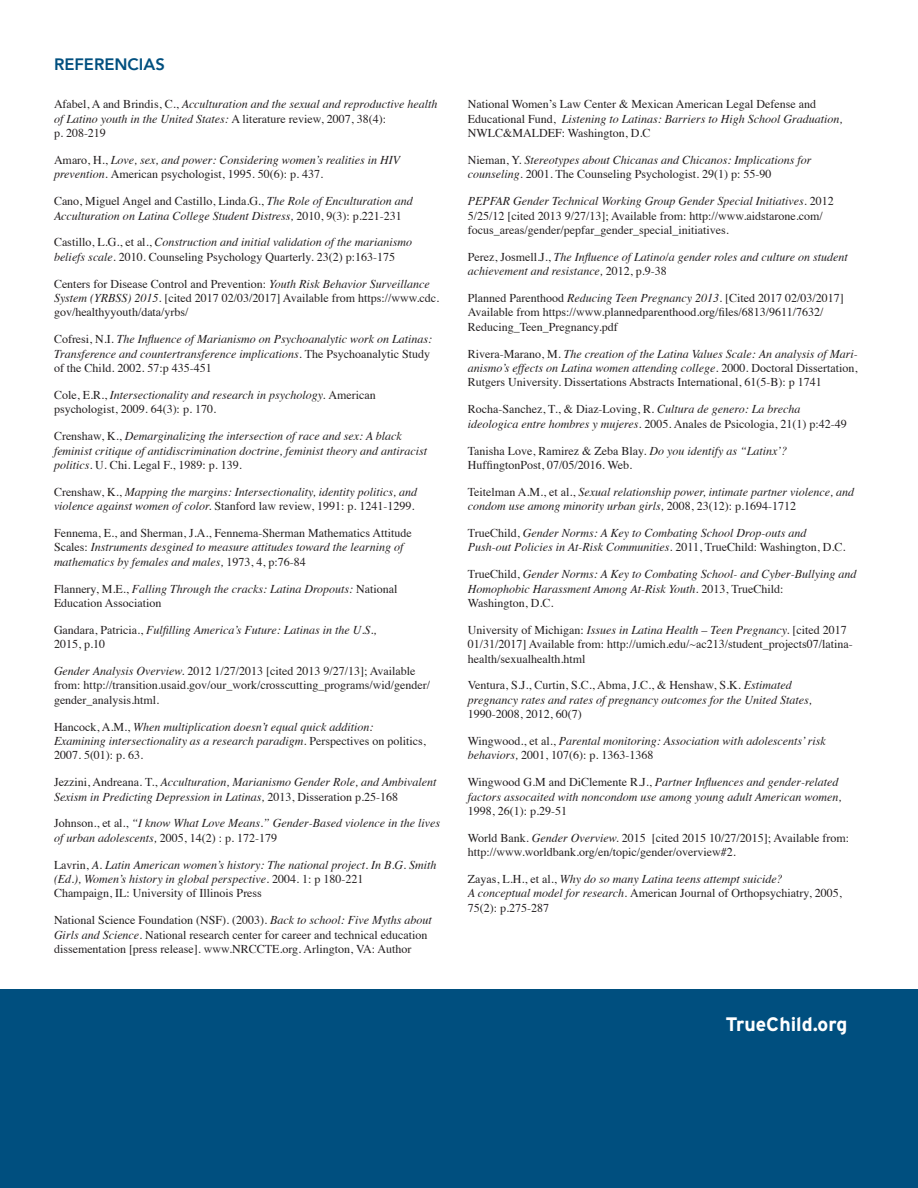
<style>
.page{position:relative;width:918px;height:1188px;background:#fff}
.page>*{position:absolute;margin:0;border:0;box-sizing:border-box;transform-origin:0 0}
.t1{font:700 19.5px "Interstate";color:#fff}
.t2{font:800 16.5px "Avenir";color:#004f7f}
.t3{font:italic 12px/14.4px "Times";color:#231f20}
.t4{font:12px/14.4px "Times";color:#231f20}
.s1{font-style:normal}
.s2{font-style:italic}
</style>
<div class="page">
<div style="left:0;top:989px;width:918px;height:199px;background:#004f7f"></div>
<p class="t2" style="left:54px;top:52px;width:112px">REFERENCIAS</p>
<p class="t3" style="left:54px;top:96px;width:385px"><span class="s1">Afabel, A and Brindis, C.,</span> Acculturation and the sexual and reproductive health of Latino youth in the United States: <span class="s1">A literature review, 2007, 38(4):<br>p. 208-219</span></p>
<p class="t3" style="left:54px;top:152px;width:348px"><span class="s1">Amaro, H.,</span> Love, sex, and power: Considering women’s realities in HIV prevention. <span class="s1">American psychologist, 1995. 50(6): p. 437.</span></p>
<p class="t3" style="left:54px;top:193px;width:360px"><span class="s1">Cano, Miguel Angel and Castillo, Linda.G.,</span> The Role of Enculturation and<br>Acculturation on Latina College Student Distress, <span class="s1">2010, 9(3): p.221-231</span></p>
<p class="t4" style="left:54px;top:234px;width:360px">Castillo, L.G., et al., <span class="s2">Construction and initial validation of the marianismo beliefs scale.</span> 2010. Counseling Psychology Quarterly. 23(2) p:163-175</p>
<p class="t4" style="left:54px;top:275px;width:387px">Centers for Disease Control and Prevention: <span class="s2">Youth Risk Behavior Surveillance<br>System (YRBSS) 2015.</span> [cited 2017 02/03/2017] Available from https://www.cdc. gov/healthyyouth/data/yrbs/</p>
<p class="t3" style="left:54px;top:331px;width:380px"><span class="s1">Cofresi, N.I.</span> The Influence of Marianismo on Psychoanalytic work on Latinas:<br>Transference and countertransference implications. <span class="s1">The Psychoanalytic Study of the Child. 2002. 57:p 435-451</span></p>
<p class="t4" style="left:54px;top:387px;width:323px">Cole, E.R., <span class="s2">Intersectionality and research in psychology.</span> American psychologist, 2009. 64(3): p. 170.</p>
<p class="t3" style="left:54px;top:428px;width:375px"><span class="s1">Crenshaw, K.,</span> Demarginalizing the intersection of race and sex: A black feminist critique of antidiscrimination doctrine, feminist theory and antiracist politics. <span class="s1">U. Chi. Legal F., 1989: p. 139.</span></p>
<p class="t3" style="left:54px;top:484px;width:365px"><span class="s1">Crenshaw, K.,</span> Mapping the margins: Intersectionality, identity politics, and violence against women of color. <span class="s1">Stanford law review, 1991: p. 1241-1299.</span></p>
<p class="t3" style="left:54px;top:525px;width:359px"><span class="s1">Fennema, E., and Sherman, J.A., Fennema-Sherman Mathematics Attitude<br>Scales:</span> Instruments desgined to measure attitudes toward the learning of mathematics by females and males, <span class="s1">1973, 4, p:76-84</span></p>
<p class="t4" style="left:54px;top:580px;width:345px">Flannery, M.E., <span class="s2">Falling Through the cracks: Latina Dropouts:</span> National<br>Education Association</p>
<p class="t3" style="left:54px;top:622px;width:324px"><span class="s1">Gandara, Patricia.,</span> Fulfilling America’s Future: Latinas in the U.S.,<br><span class="s1">2015, p.10</span></p>
<p class="t4" style="left:54px;top:663px;width:378px"><span class="s2">Gender Analysis Overview.</span> 2012 1/27/2013 [cited 2013 9/27/13]; Available from: http://transition.usaid.gov/our_work/crosscutting_programs/wid/gender/ gender_analysis.html.</p>
<p class="t3" style="left:54px;top:719px;width:373px"><span class="s1">Hancock, A.M.,</span> When multiplication doesn’t equal quick addition:<br>Examining intersectionality as a research paradigm. <span class="s1">Perspectives on politics,<br>2007. 5(01): p. 63.</span></p>
<p class="t3" style="left:54px;top:774px;width:384px"><span class="s1">Jezzini, Andreana. T.,</span> Acculturation, Marianismo Gender Role, and Ambivalent<br>Sexism in Predicting Depression in Latinas, <span class="s1">2013, Disseration p.25-168</span></p>
<p class="t3" style="left:54px;top:816px;width:388px"><span class="s1">Johnson., et al.,</span> “I know What Love Means.” Gender-Based violence in the lives of urban adolescents, <span class="s1">2005, 14(2) : p. 172-179</span></p>
<p class="t3" style="left:54px;top:857px;width:384px"><span class="s1">Lavrin,</span> A. Latin American women’s history: The national project. In B.G. Smith (Ed.), Women’s history in global perspective. <span class="s1">2004. 1: p 180-221<br>Champaign, IL: University of Illinois Press</span></p>
<p class="t4" style="left:54px;top:912px;width:379px">National Science Foundation (NSF). (2003). <span class="s2">Back to school: Five Myths about<br>Girls and Science.</span> National research center for career and technical education dissementation [press release]. www.NRCCTE.org. Arlington, VA: Author</p>
<p class="t4" style="left:468px;top:96px;width:376px">National Women’s Law Center &amp; Mexican American Legal Defense and<br>Educational Fund, <span class="s2">Listening to Latinas: Barriers to High School Graduation,<br></span>NWLC&amp;MALDEF: Washington, D.C</p>
<p class="t3" style="left:468px;top:152px;width:345px"><span class="s1">Nieman, Y.</span> Stereotypes about Chicanas and Chicanos: Implications for counseling. <span class="s1">2001. The Counseling Psychologist. 29(1) p: 55-90</span></p>
<p class="t4" style="left:468px;top:193px;width:368px"><span class="s2">PEPFAR Gender Technical Working Group Gender Special Initiatives.</span> 2012<br>5/25/12 [cited 2013 9/27/13]; Available from: http://www.aidstarone.com/ focus_areas/gender/pepfar_gender_special_initiatives.</p>
<p class="t3" style="left:468px;top:249px;width:382px"><span class="s1">Perez, Josmell.J.,</span> The Influence of Latino/a gender roles and culture on student achievement and resistance, <span class="s1">2012, p.9-38</span></p>
<p class="t4" style="left:468px;top:290px;width:378px">Planned Parenthood <span class="s2">Reducing Teen Pregnancy 2013.</span> [Cited 2017 02/03/2017]<br>Available from https://www.plannedparenthood.org/files/6813/9611/7632/<br>Reducing_Teen_Pregnancy.pdf</p>
<p class="t4" style="left:468px;top:345px;width:391px;text-align:justify">Rivera-Marano, M. <span class="s2">The creation of the Latina Values Scale: An analysis of Mari&shy;anismo’s effects on Latina women attending college.</span> 2000. Doctoral Dissertation, Rutgers University. Dissertations Abstracts International, 61(5-B): p 1741</p>
<p class="t4" style="left:468px;top:401px;width:380px">Rocha-Sanchez, T., &amp; Diaz-Loving, R. <span class="s2">Cultura de genero: La brecha ideologica entre hombres y mujeres.</span> 2005. Anales de Psicologia, 21(1) p:42-49</p>
<p class="t4" style="left:468px;top:442px;width:321px">Tanisha Love, Ramirez &amp; Zeba Blay. <span class="s2">Do you identify as “Latinx’?<br></span>HuffingtonPost, 07/05/2016. Web.</p>
<p class="t3" style="left:468px;top:484px;width:388px"><span class="s1">Teitelman A.M., et al.,</span> Sexual relationship power, intimate partner violence, and condom use among minority urban girls, <span class="s1">2008, 23(12): p.1694-1712</span></p>
<p class="t3" style="left:468px;top:525px;width:379px"><span class="s1">TrueChild,</span> Gender Norms: A Key to Combating School Drop-outs and<br>Push-out Policies in At-Risk Communities. <span class="s1">2011, TrueChild: Washington, D.C.</span></p>
<p class="t3" style="left:468px;top:566px;width:390px"><span class="s1">TrueChild,</span> Gender Norms: A Key to Combating School- and Cyber-Bullying and<br>Homophobic Harassment Among At-Risk Youth. <span class="s1">2013, TrueChild:<br>Washington, D.C.</span></p>
<p class="t4" style="left:468px;top:622px;width:386px">University of Michigan: <span class="s2">Issues in Latina Health – Teen Pregnancy.</span> [cited 2017<br>01/31/2017] Available from: http://umich.edu/~ac213/student_projects07/latina&shy;health/sexualhealth.html</p>
<p class="t3" style="left:468px;top:677px;width:346px"><span class="s1">Ventura, S.J., Curtin, S.C., Abma, J.C., &amp; Henshaw, S.K.</span> Estimated pregnancy rates and rates of pregnancy outcomes for the United States,<br><span class="s1">1990-2008, 2012, 60(7)</span></p>
<p class="t3" style="left:468px;top:733px;width:360px"><span class="s1">Wingwood., et al.,</span> Parental monitoring: Association with adolescents’ risk behaviors, <span class="s1">2001, 107(6): p. 1363-1368</span></p>
<p class="t3" style="left:468px;top:774px;width:375px"><span class="s1">Wingwood G.M and DiClemente R.J.,</span> Partner Influences and gender-related factors assocaited with noncondom use among young adult American women,<br><span class="s1">1998, 26(1): p.29-51</span></p>
<p class="t4" style="left:468px;top:830px;width:383px">World Bank. <span class="s2">Gender Overview.</span> 2015 [cited 2015 10/27/2015]; Available from: http://www.worldbank.org/en/topic/gender/overview#2.</p>
<p class="t4" style="left:468px;top:871px;width:376px">Zayas, L.H., et al., <span class="s2">Why do so many Latina teens attempt suicide?<br>A conceptual model for research.</span> American Journal of Orthopsychiatry, 2005,<br>75(2): p.275-287</p>
<p class="t1" style="left:725px;top:1013px;width:123px">TrueChild.org</p>
</div>
